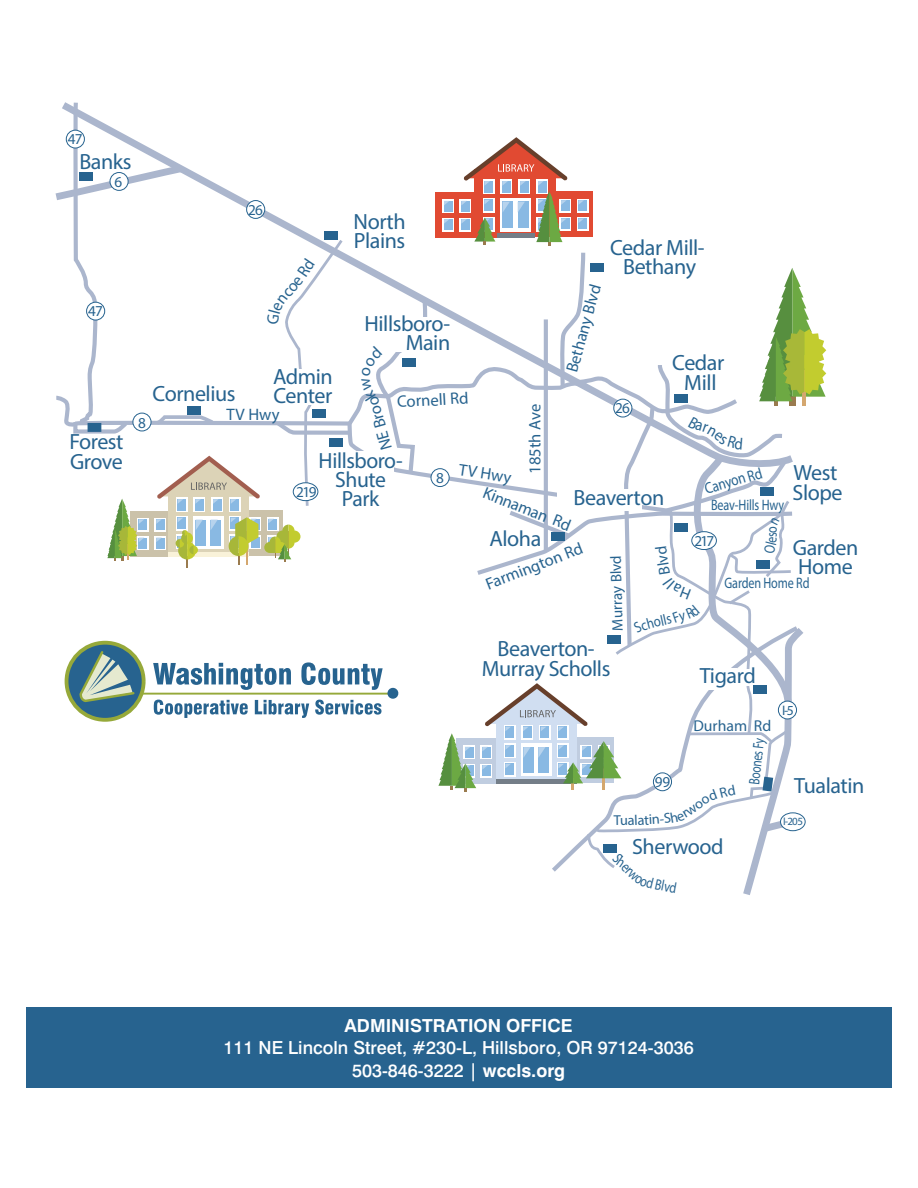
<style>
.page{position:relative;width:918px;height:1188px;background:#fff}
.page>*{position:absolute;margin:0;border:0;box-sizing:border-box;transform-origin:0 0}
.t1{font:22.05px/19.4px "Myriad Pro";letter-spacing:-.02em;color:#27638f}
.t2{font:500 18px/22.5px "Swiss 721 BT";color:#fff;text-align:center}
.t3{font:700 18px "Swiss 721 BT";color:#fff}
.t4{font:16.65px "Myriad Pro";color:#27638f}
.t5{font:16.5px "Myriad Pro";color:#27638f}
.t6{font:15.9px "Myriad Pro";color:#27638f;scale:.85 1}
.t7{font:15.75px "Myriad Pro";color:#27638f}
.t8{font:15.15px "Myriad Pro";letter-spacing:-.01em;color:#27638f}
.t9{font:15.15px "Myriad Pro";letter-spacing:-.01em;color:#27638f;scale:.8 1}
.t10{font:15.15px "Myriad Pro";letter-spacing:-.01em;color:#27638f;scale:.75 1}
.t11{font:13.8px "Myriad Pro";color:#27638f}
.t12{font:11.1px "Myriad Pro";color:#27638f}
.s1{font-weight:700}
</style>
<div class="page">
<div style="left:26px;top:1007px;width:865px;height:80px;background:#27638f"></div>
<div style="left:431px;top:468px;width:19px;height:19px;border:1px solid #27638f;border-radius:50%"></div>
<svg style="left:67px;top:643px;width:77px;height:77px"></svg>
<div style="left:65px;top:641px;width:81px;height:81px;border:4px solid #96a93a;border-radius:50%"></div>
<hr style="left:141px;top:693px;width:252px;height:2px;background:#96a93a">
<div style="left:388px;top:689px;width:9px;height:9px;background:#27638f;border-radius:50%"></div>
<div style="left:387px;top:688px;width:11px;height:11px;border:2px solid #27638f;border-radius:50%"></div>
<svg style="left:153px;top:663px;width:138px;height:27px"></svg>
<svg style="left:301px;top:662px;width:82px;height:28px"></svg>
<svg style="left:154px;top:700px;width:94px;height:18px"></svg>
<svg style="left:255px;top:700px;width:54px;height:18px"></svg>
<svg style="left:315px;top:700px;width:67px;height:15px"></svg>
<svg style="left:78px;top:649px;width:58px;height:55px;background:#74989c"></svg>
<div style="left:435px;top:192px;width:76px;height:46px;background:#e14a32"></div>
<svg style="left:55px;top:102px;width:299px;height:466px"></svg>
<svg style="left:438px;top:137px;width:388px;height:758px"></svg>
<svg style="left:361px;top:297px;width:69px;height:179px"></svg>
<p class="t8" style="left:68px;top:130px;width:16px">47</p>
<p class="t1" style="left:79px;top:151px;width:54px">Banks</p>
<p class="t8" style="left:114px;top:172px;width:9px">6</p>
<p class="t8" style="left:88px;top:302px;width:16px">47</p>
<p class="t1" style="left:69px;top:432px;width:56px">Forest<br>Grove</p>
<p class="t8" style="left:248px;top:200px;width:16px">26</p>
<p class="t1" style="left:354px;top:211px;width:54px">North<br>Plains</p>
<p class="t1" style="left:610px;top:237px;width:96px;text-align:center">Cedar Mill-<br>Bethany</p>
<p class="t4" style="left:562px;top:369px;width:92px;rotate:-75deg">Bethany Blvd</p>
<p class="t1" style="left:364px;top:314px;width:87px;text-align:right">Hillsboro-<br>Main</p>
<p class="t1" style="left:273px;top:367px;width:61px">Admin<br>Center</p>
<p class="t1" style="left:153px;top:383px;width:85px">Cornelius</p>
<p class="t4" style="left:397px;top:391px;width:73px;rotate:-3deg">Cornell Rd</p>
<p class="t4" style="left:377px;top:453px;width:57px;rotate:-106deg">NE Broo</p>
<p class="t8" style="left:615px;top:399px;width:16px">26</p>
<p class="t5" style="left:525px;top:474px;width:71px;rotate:-90deg">185th Ave</p>
<p class="t4" style="left:227px;top:404px;width:54px">TV Hwy</p>
<p class="t8" style="left:138px;top:413px;width:9px">8</p>
<p class="t1" style="left:319px;top:450px;width:86px;text-align:center">Hillsboro-<br>Shute<br>Park</p>
<p class="t4" style="left:461px;top:459px;width:54px;rotate:9deg">TV Hwy</p>
<p class="t8" style="left:436px;top:469px;width:9px">8</p>
<p class="t8" style="left:296px;top:482px;width:22px">219</p>
<p class="t4" style="left:488px;top:482px;width:94px;rotate:22deg">Kinnaman Rd</p>
<p class="t1" style="left:489px;top:528px;width:53px">Aloha</p>
<p class="t1" style="left:574px;top:488px;width:92px">Beaverton</p>
<p class="t4" style="left:483px;top:575px;width:104px;rotate:-21deg">Farmington Rd</p>
<p class="t8" style="left:609px;top:631px;width:77px;rotate:-92deg">Murray Blvd</p>
<p class="t1" style="left:482px;top:639px;width:130px;text-align:center">Beaverton-<br>Murray Scholls</p>
<p class="t1" style="left:672px;top:353px;width:54px;text-align:center">Cedar<br>Mill</p>
<p class="t6" style="left:702px;top:479px;width:71px;rotate:-16deg">Canyon Rd</p>
<p class="t9" style="left:711px;top:496px;width:93px">Beav-Hills Hwy</p>
<p class="t8" style="left:695px;top:531px;width:21px">217</p>
<p class="t9" style="left:762px;top:537px;width:16px;rotate:-90deg">so</p>
<p class="t1" style="left:793px;top:463px;width:52px">West<br>Slope</p>
<p class="t1" style="left:793px;top:537px;width:67px">Garden<br>Home</p>
<p class="t9" style="left:724px;top:573px;width:108px">Garden Home Rd</p>
<p class="t1" style="left:700px;top:666px;width:58px">Tigard</p>
<p class="t7" style="left:693px;top:716px;width:79px">Durham Rd</p>
<p class="t11" style="left:782px;top:701px;width:13px">I-5</p>
<p class="t8" style="left:655px;top:773px;width:17px">99</p>
<p class="t10" style="left:745px;top:783px;width:63px;rotate:-84deg">Boones Fy</p>
<p class="t1" style="left:794px;top:775px;width:72px">Tualatin</p>
<p class="t1" style="left:632px;top:836px;width:93px">Sherwood</p>
<p class="t12" style="left:783px;top:815px;width:21px">I-205</p>
<p class="t3" style="left:345px;top:1014px;width:230px">ADMINISTRATION OFFICE</p>
<p class="t2" style="left:223px;top:1036px;width:472px">111 NE Lincoln Street, #230-L, Hillsboro, OR 97124-3036<br>503-846-3222 | <span class="s1">wccls.org</span></p>
</div>
